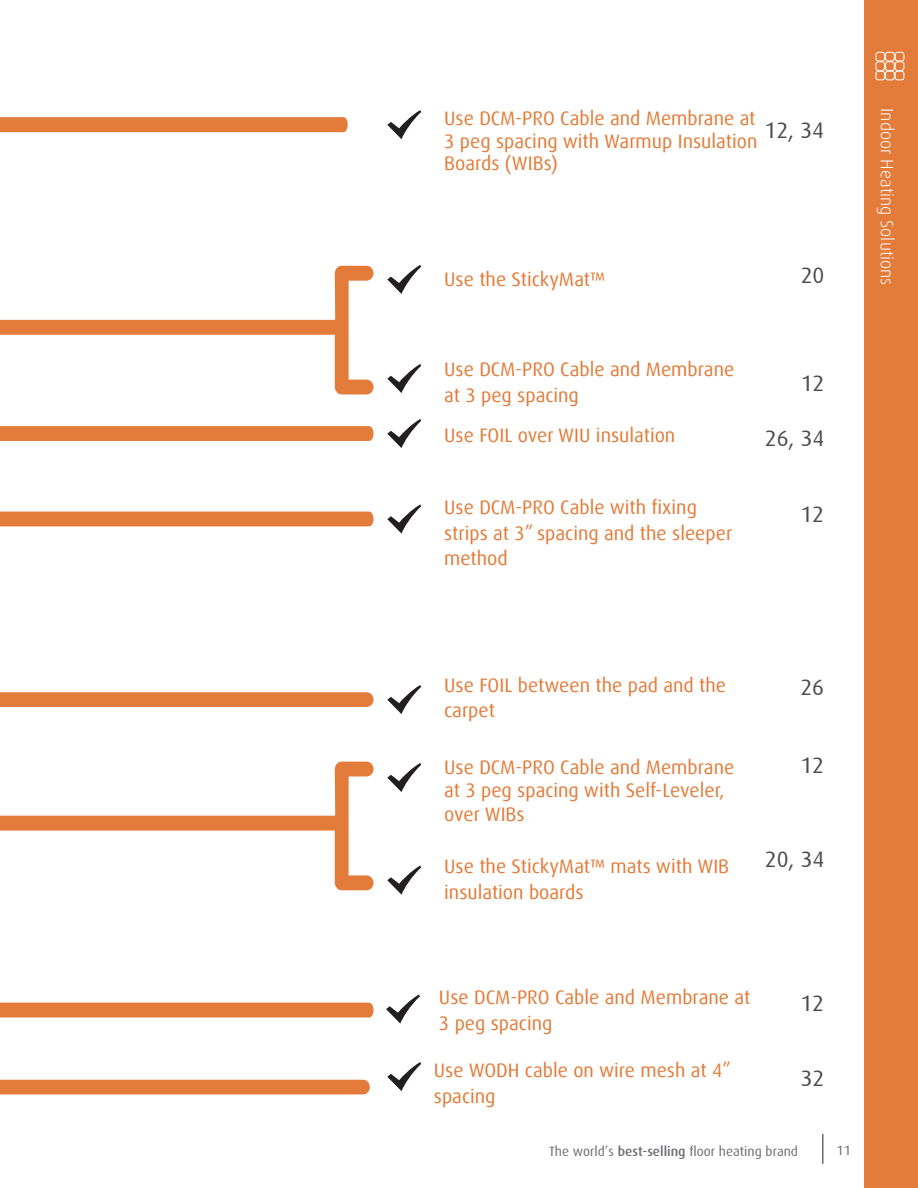
<style>
.page{position:relative;width:918px;height:1188px;background:#fff}
.page>*{position:absolute;margin:0;border:0;box-sizing:border-box;transform-origin:0 0}
.t1{font:22.5px "Dax";color:#4b4c4d}
.t2{font:19.5px/25.5px "Dax Offc";color:#e37c3a}
.t3{font:300 18px "Dax";color:#fff}
.t4{font:13.5px "Dax";color:#6c6d70}
.t5{font:13.5px "Dax Offc";color:#6c6d70}
.s1{font-weight:500}
</style>
<div class="page">
<div style="left:864px;top:0;width:54px;height:1188px;background:#e37c3a"></div>
<div style="left:895px;top:52px;width:9px;height:9px;border:1px solid #fff;border-radius:2px"></div>
<div style="left:895px;top:61px;width:9px;height:10px;border:1px solid #fff;border-radius:2px"></div>
<div style="left:895px;top:71px;width:9px;height:9px;border:1px solid #fff;border-radius:2px"></div>
<div style="left:885px;top:52px;width:10px;height:9px;border:1px solid #fff;border-radius:2px"></div>
<div style="left:885px;top:61px;width:10px;height:10px;border:1px solid #fff;border-radius:2px"></div>
<div style="left:885px;top:71px;width:10px;height:9px;border:1px solid #fff;border-radius:2px"></div>
<div style="left:876px;top:52px;width:9px;height:9px;border:1px solid #fff;border-radius:2px"></div>
<div style="left:876px;top:61px;width:9px;height:10px;border:1px solid #fff;border-radius:2px"></div>
<div style="left:876px;top:71px;width:9px;height:9px;border:1px solid #fff;border-radius:2px"></div>
<svg style="left:387px;top:504px;width:34px;height:30px"></svg>
<svg style="left:0;top:762px;width:374px;height:128px"></svg>
<div style="left:0;top:512px;width:374px;height:14px;background:#e37c3a"></div>
<svg style="left:0;top:1003px;width:374px;height:15px;background:#e38041"></svg>
<svg style="left:387px;top:364px;width:34px;height:29px"></svg>
<svg style="left:387px;top:110px;width:34px;height:29px"></svg>
<svg style="left:387px;top:685px;width:34px;height:29px"></svg>
<svg style="left:387px;top:763px;width:34px;height:29px"></svg>
<svg style="left:387px;top:865px;width:34px;height:30px"></svg>
<svg style="left:386px;top:994px;width:34px;height:30px"></svg>
<svg style="left:0;top:426px;width:374px;height:15px;background:#e37d3c"></svg>
<svg style="left:387px;top:419px;width:34px;height:29px"></svg>
<svg style="left:387px;top:265px;width:34px;height:29px"></svg>
<svg style="left:0;top:266px;width:374px;height:128px"></svg>
<svg style="left:387px;top:1062px;width:34px;height:29px"></svg>
<svg style="left:0;top:117px;width:348px;height:15px;background:#e37d3c"></svg>
<svg style="left:0;top:692px;width:374px;height:15px;background:#e37e3e"></svg>
<div style="left:0;top:1080px;width:370px;height:14px;background:#e37c3a"></div>
<hr style="left:822px;top:1134px;width:2px;height:30px;background:#6c6d70">
<p class="t2" style="left:444px;top:108px;width:315px;line-height:22.5px;text-align:justify">Use DCM-PRO Cable and Membrane at 3 peg spacing with Warmup Insulation Boards (WIBs)</p>
<p class="t1" style="left:765px;top:118px;width:61px">12, 34</p>
<p class="t2" style="left:444px;top:267px;width:163px">Use the StickyMat™</p>
<p class="t2" style="left:444px;top:357px;width:292px">Use DCM-PRO Cable and Membrane at 3 peg spacing</p>
<p class="t2" style="left:444px;top:422px;width:233px">Use FOIL over WIU insulation</p>
<p class="t2" style="left:444px;top:495px;width:290px">Use DCM-PRO Cable with fixing strips at 3” spacing and the sleeper method</p>
<p class="t1" style="left:801px;top:263px;width:25px">20</p>
<p class="t1" style="left:801px;top:371px;width:25px">12</p>
<p class="t1" style="left:765px;top:425px;width:61px">26, 34</p>
<p class="t1" style="left:800px;top:501px;width:25px">12</p>
<p class="t3" style="left:897px;top:108px;width:179px;rotate:90deg">Indoor Heating Solutions</p>
<p class="t2" style="left:444px;top:673px;width:283px">Use FOIL between the pad and the carpet</p>
<p class="t2" style="left:444px;top:756px;width:292px;line-height:23.4px">Use DCM-PRO Cable and Membrane at 3 peg spacing with Self-Leveler, over WIBs</p>
<p class="t2" style="left:444px;top:854px;width:287px">Use the StickyMat™ mats with WIB</p>
<p class="t2" style="left:444px;top:879px;width:141px">insulation boards</p>
<p class="t1" style="left:800px;top:675px;width:25px">26</p>
<p class="t1" style="left:800px;top:753px;width:25px">12</p>
<p class="t1" style="left:765px;top:846px;width:61px">20, 34</p>
<p class="t2" style="left:439px;top:985px;width:313px">Use DCM-PRO Cable and Membrane at<br>3 peg spacing</p>
<p class="t2" style="left:434px;top:1058px;width:298px">Use WODH cable on wire mesh at 4” spacing</p>
<p class="t1" style="left:801px;top:1066px;width:25px">32</p>
<p class="t1" style="left:800px;top:991px;width:25px">12</p>
<p class="t4" style="left:549px;top:1144px;width:250px">The world’s <span class="s1">best-selling</span> floor heating brand</p>
<p class="t5" style="left:837px;top:1142px;width:16px">11</p>
</div>
